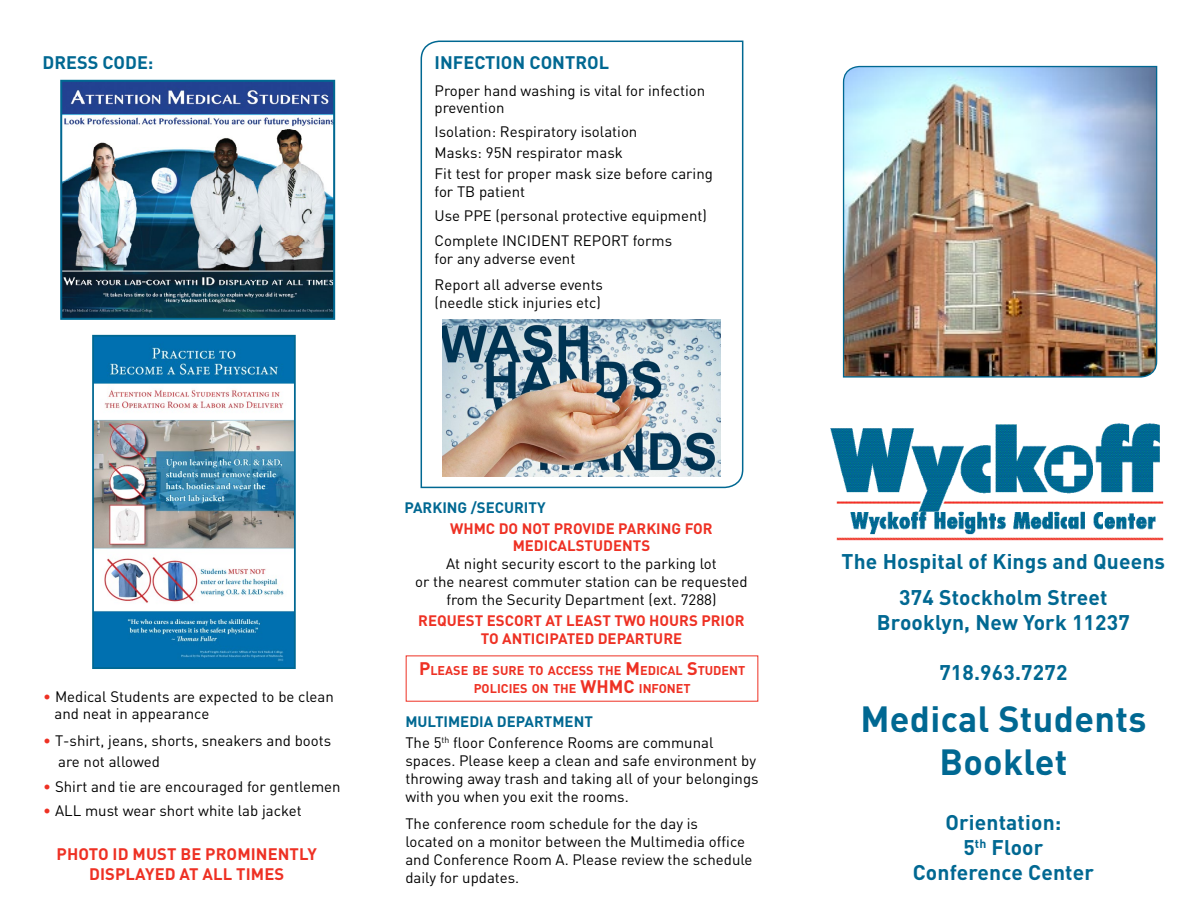
<style>
.page{position:relative;width:1188px;height:918px;background:#fff}
.page>*{position:absolute;margin:0;border:0;box-sizing:border-box;transform-origin:0 0}
.t1{font:700 36px/43.2px "DIN";letter-spacing:.01em;color:#006892;text-align:center}
.t2{font:700 21px/25.2px "DIN";letter-spacing:.01em;color:#006892;text-align:center}
.t3{font:700 18px "DIN";color:#006892}
.t4{font:700 16.5px/19.8px "DIN";letter-spacing:.005em;color:#ee3124;text-align:center}
.t5{font:15px/18px "DIN";color:#000}
.t6{font:700 15px/16.5px "DIN";color:#ee3124;text-align:center}
.t7{font:700 15px "DIN";color:#006892}
.t8{font:700 12.6px/18px "DIN";color:#ee3124;text-align:center}
.s1{color:#ee3124}
.s2{font-size:18px}
.s3{font-weight:700;color:#006892}
</style>
<div class="page">
<img style="left:842px;top:65px;width:316px;height:313px">
<img style="left:830px;top:423px;width:334px;height:118px">
<svg style="left:420px;top:40px;width:324px;height:449px"></svg>
<img style="left:442px;top:320px;width:279px;height:156px">
<img style="left:63px;top:83px;width:269px;height:234px">
<div style="left:60px;top:80px;width:275px;height:240px;border:2px solid #006892"></div>
<img style="left:95px;top:338px;width:198px;height:328px">
<div style="left:92px;top:335px;width:204px;height:334px;border:2px solid #006892"></div>
<p class="t3" style="left:43px;top:51px;width:112px">DRESS CODE:</p>
<p class="t3" style="left:435px;top:51px;width:176px">INFECTION CONTROL</p>
<p class="t5" style="left:435px;top:82px;width:272px;line-height:16.5px">Proper hand washing is vital for infection prevention</p>
<p class="t5" style="left:435px;top:121px;width:280px;line-height:21px">Isolation: Respiratory isolation<br>Masks: 95N respirator mask<br>Fit test for proper mask size before caring</p>
<p class="t5" style="left:435px;top:179px;width:274px;line-height:24px">for TB patient<br>Use PPE (personal protective equipment)</p>
<p class="t5" style="left:435px;top:232px;width:239px">Complete INCIDENT REPORT forms for any adverse event</p>
<p class="t5" style="left:435px;top:275px;width:170px">Report all adverse events (needle stick injuries etc)</p>
<p class="t5" style="left:54px;top:688px;width:281px;line-height:16.5px;text-indent:-11px"><span class="s1">•</span> Medical Students are expected to be clean and neat in appearance</p>
<p class="t5" style="left:58px;top:730px;width:274px;line-height:21px;text-indent:-15px"><span class="s1">•</span> T-shirt, jeans, shorts, sneakers and boots are not allowed</p>
<p class="t5" style="left:43px;top:777px;width:299px"><span class="s1">•</span> Shirt and tie are encouraged for gentlemen</p>
<p class="t5" style="left:43px;top:802px;width:260px"><span class="s1">•</span> ALL must wear short white lab jacket</p>
<p class="t4" style="left:57px;top:844px;width:262px">PHOTO ID MUST BE PROMINENTLY<br>DISPLAYED AT ALL TIMES</p>
<p class="t7" style="left:404px;top:498px;width:143px">PARKING /SECURITY</p>
<p class="t6" style="left:450px;top:520px;width:264px">WHMC DO NOT PROVIDE PARKING FOR<br>MEDICALSTUDENTS</p>
<p class="t5" style="left:415px;top:554px;width:334px;text-align:center">At night security escort to the parking lot<br>or the nearest commuter station can be requested from the Security Department (ext. 7288)</p>
<p class="t6" style="left:418px;top:611px;width:328px;line-height:18px">REQUEST ESCORT AT LEAST TWO HOURS PRIOR<br>TO ANTICIPATED DEPARTURE</p>
<p class="t8" style="left:419px;top:661px;width:328px"><span class="s2">P</span>LEASE BE SURE TO ACCESS THE <span class="s2">M</span>EDICAL <span class="s2">S</span>TUDENT<br>POLICIES ON THE <span class="s2">WHMC</span> INFONET</p>
<p class="t5" style="left:405px;top:711px;width:310px;line-height:21px"><span class="s3">MULTIMEDIA DEPARTMENT<br></span>The 5<sup>th</sup> floor Conference Rooms are communal</p>
<p class="t5" style="left:405px;top:751px;width:355px">spaces. Please keep a clean and safe environment by throwing away trash and taking all of your belongings with you when you exit the rooms.</p>
<p class="t5" style="left:405px;top:814px;width:349px">The conference room schedule for the day is<br>located on a monitor between the Multimedia office and Conference Room A. Please review the schedule daily for updates.</p>
<h2 class="t2" style="left:842px;top:542px;width:325px;line-height:36px">The Hospital of Kings and Queens<br>374 Stockholm Street</h2>
<h2 class="t2" style="left:877px;top:609px;width:254px">Brooklyn, New York 11237</h2>
<h2 class="t2" style="left:939px;top:659px;width:130px">718.963.7272</h2>
<h1 class="t1" style="left:860px;top:695px;width:288px">Medical Students<br>Booklet</h1>
<h2 class="t2" style="left:913px;top:809px;width:183px">Orientation:<br>5<sup>th</sup> Floor<br>Conference Center</h2>
</div>
